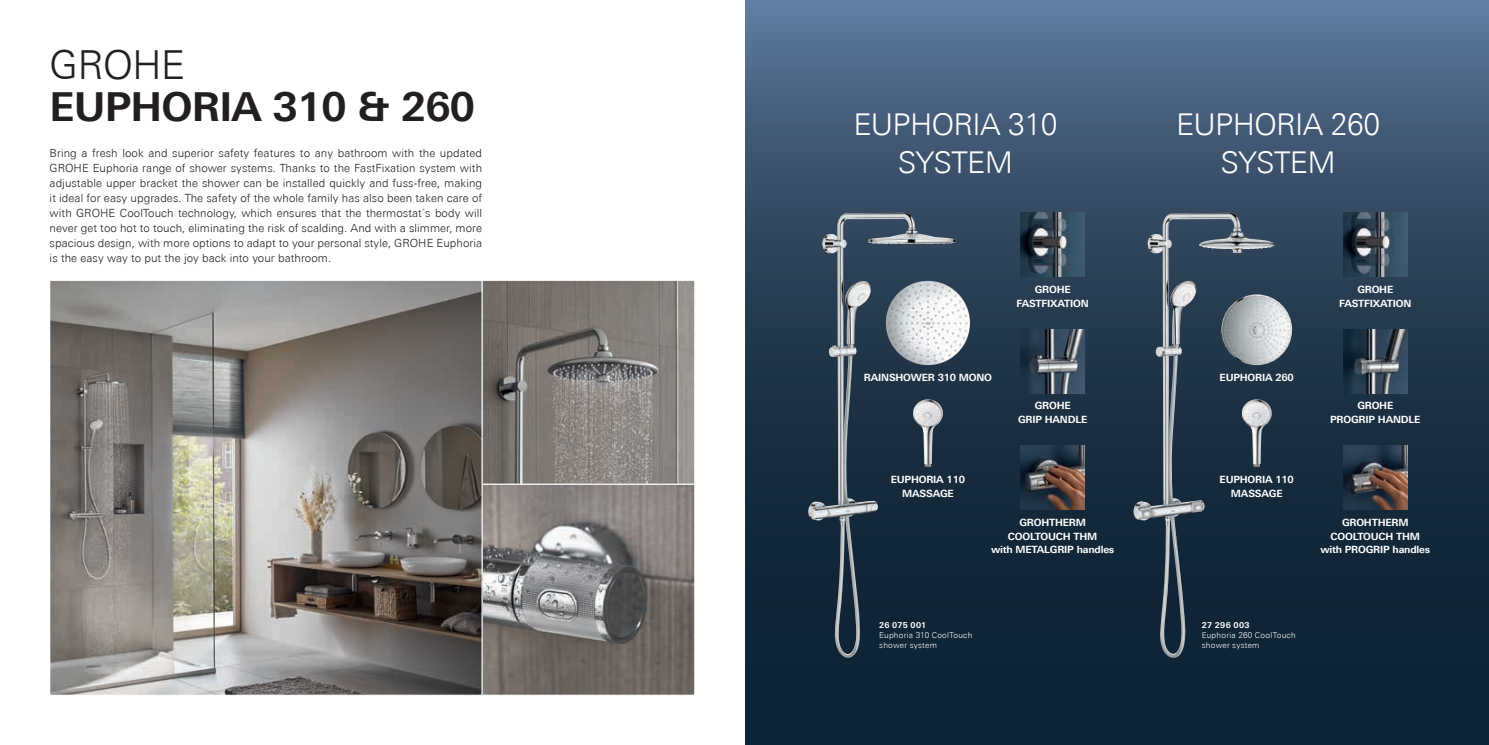
<style>
.page{position:relative;width:1489px;height:745px;background:#fff}
.page>*{position:absolute;margin:0;border:0;box-sizing:border-box;transform-origin:0 0}
.t1{font:700 40px "Univers Next Pro";letter-spacing:-.02em;color:#231f20}
.t2{font:300 40px "Univers Next Pro";letter-spacing:-.02em;color:#231f20}
.t3{font:300 30px/37.5px "Univers Next Pro";letter-spacing:-.02em;color:#fff;text-align:center}
.t4{font:300 11.25px/15px "Univers Next Pro";letter-spacing:.005em;color:#231f20;text-align:justify}
.t5{font:700 10px/13.8px "Univers Next Pro";letter-spacing:-.02em;color:#fff;text-align:center}
.t6{font:300 8.12px/10px "Univers Next Pro";letter-spacing:.03em;color:#fff}
.t7{font:700 8.12px "Univers Next Pro";letter-spacing:.025em;color:#fff}
</style>
<div class="page">
<svg style="left:745px;top:0;width:743px;height:744px;background:#2b4057"></svg>
<img style="left:1221px;top:294px;width:70px;height:71px;border-radius:35px">
<img style="left:885px;top:281px;width:85px;height:84px;border-radius:42px">
<img style="left:51px;top:281px;width:642px;height:412px">
<div style="left:481px;top:279px;width:214px;height:207px;border:1px solid #fff"></div>
<div style="left:481px;top:483px;width:214px;height:212px;border:1px solid #fff"></div>
<img style="left:808px;top:213px;width:101px;height:444px">
<img style="left:1133px;top:213px;width:101px;height:445px">
<img style="left:1241px;top:399px;width:30px;height:67px">
<img style="left:912px;top:399px;width:30px;height:67px">
<img style="left:1020px;top:329px;width:64px;height:64px">
<img style="left:1343px;top:329px;width:63px;height:64px">
<img style="left:1020px;top:445px;width:64px;height:64px">
<img style="left:1343px;top:445px;width:63px;height:64px">
<img style="left:1020px;top:213px;width:64px;height:63px">
<img style="left:1343px;top:213px;width:63px;height:63px">
<h1 class="t2" style="left:50px;top:41px;width:137px">GROHE</h1>
<h1 class="t1" style="left:50px;top:83px;width:426px">EUPHORIA 310 &amp; 260</h1>
<p class="t4" style="left:50px;top:145px;width:434px">Bring a fresh look and superior safety features to any bathroom with the updated GROHE Euphoria range of shower systems. Thanks to the FastFixation system with adjustable upper bracket the shower can be installed quickly and fuss-free, making it ideal for easy upgrades. The safety of the whole family has also been taken care of with GROHE CoolTouch technology, which ensures that the thermostat´s body will never get too hot to touch, eliminating the risk of scalding. And with a slimmer, more spacious design, with more options to adapt to your personal style, GROHE Euphoria is the easy way to put the joy back into your bathroom.</p>
<h2 class="t3" style="left:853px;top:106px;width:206px">EUPHORIA 310<br>SYSTEM</h2>
<h2 class="t3" style="left:1175px;top:106px;width:206px">EUPHORIA 260<br>SYSTEM</h2>
<p class="t5" style="left:1016px;top:282px;width:74px">GROHE<br>FASTFIXATION</p>
<p class="t5" style="left:1339px;top:282px;width:74px">GROHE<br>FASTFIXATION</p>
<p class="t5" style="left:863px;top:370px;width:130px">RAINSHOWER 310 MONO</p>
<p class="t5" style="left:1219px;top:370px;width:76px">EUPHORIA 260</p>
<p class="t5" style="left:890px;top:472px;width:76px">EUPHORIA 110<br>MASSAGE</p>
<p class="t5" style="left:1017px;top:398px;width:71px">GROHE<br>GRIP HANDLE</p>
<p class="t5" style="left:1329px;top:398px;width:92px">GROHE<br>PROGRIP HANDLE</p>
<p class="t5" style="left:1219px;top:472px;width:76px">EUPHORIA 110<br>MASSAGE</p>
<p class="t5" style="left:990px;top:515px;width:125px">GROHTHERM<br>COOLTOUCH THM<br>with METALGRIP handles</p>
<p class="t5" style="left:1320px;top:515px;width:111px">GROHTHERM<br>COOLTOUCH THM with PROGRIP handles</p>
<p class="t7" style="left:879px;top:619px;width:49px">26 075 001</p>
<p class="t6" style="left:879px;top:629px;width:95px">Euphoria 310 CoolTouch shower system</p>
<p class="t7" style="left:1201px;top:619px;width:49px">27 296 003</p>
<p class="t6" style="left:1201px;top:629px;width:95px">Euphoria 260 CoolTouch shower system</p>
</div>
